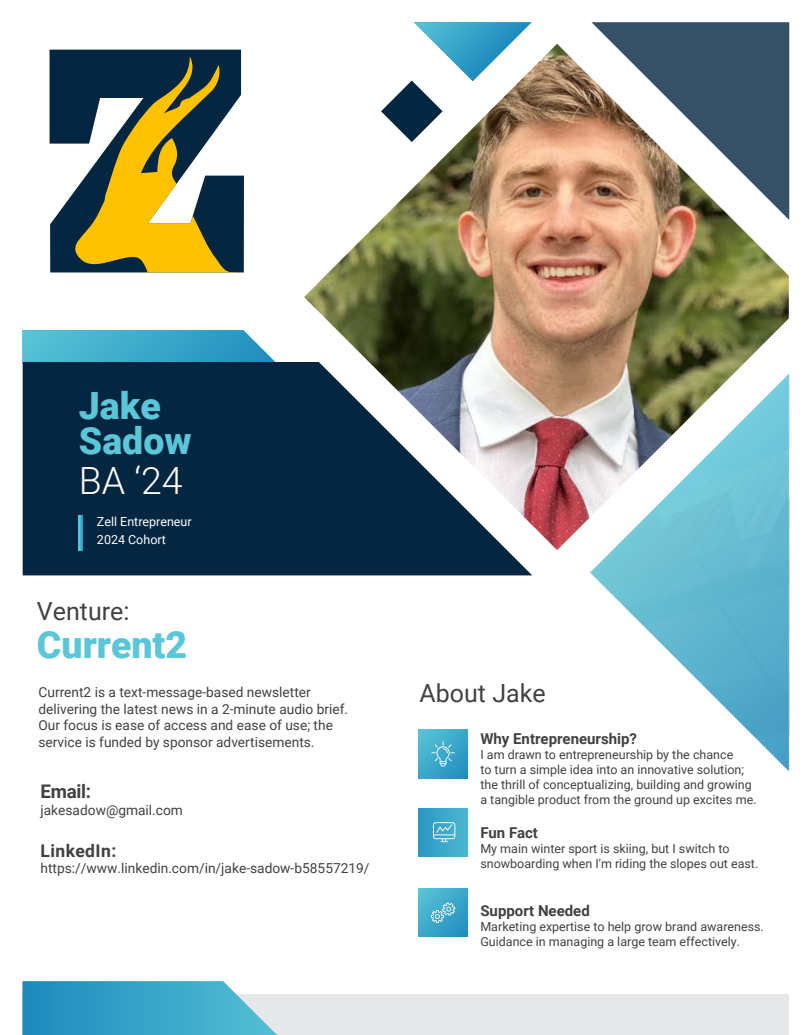
<style>
.page{position:relative;width:810px;height:1035px;background:#fff}
.page>*{position:absolute;margin:0;border:0;box-sizing:border-box;transform-origin:0 0}
.t1{font:900 37.5px/35px "Roboto";color:#5ac6d7}
.t2{font:300 37.5px "Roboto";color:#fff}
.t3{font:25px "Roboto";color:#414142}
.t4{font:700 18.75px "Roboto";letter-spacing:-.015em;color:#414142}
.t5{font:700 17.5px "Roboto";letter-spacing:.025em;color:#414142}
.t6{font:700 15px "Roboto";color:#414142}
.t7{font:13.75px/16.5px "Roboto";color:#414142}
.t8{font:12.5px/15px "Roboto";color:#414142}
.t9{font:12.5px/17.5px "Roboto";color:#fff}
</style>
<div class="page">
<svg style="left:22px;top:330px;width:254px;height:33px;background:#49afce"></svg>
<div style="left:23px;top:362px;width:509px;height:213px;background:#042641"></div>
<svg style="left:414px;top:22px;width:118px;height:22px"></svg>
<svg style="left:591px;top:22px;width:198px;height:22px;background:#435c71"></svg>
<div style="left:23px;top:995px;width:766px;height:40px;background:#e6e7e8"></div>
<svg style="left:23px;top:981px;width:254px;height:54px;background:#49aacc"></svg>
<svg style="left:419px;top:730px;width:48px;height:48px;background:#3ba8ca"></svg>
<svg style="left:431px;top:741px;width:24px;height:25px"></svg>
<div style="left:419px;top:809px;width:48px;height:48px;background:linear-gradient(to right,#2c99c4,#4bb6d0)"></div>
<svg style="left:433px;top:822px;width:22px;height:20px"></svg>
<svg style="left:419px;top:889px;width:48px;height:48px;background:#3ba8ca"></svg>
<svg style="left:431px;top:902px;width:24px;height:21px"></svg>
<svg style="left:79px;top:516px;width:4px;height:34px"></svg>
<svg style="left:50px;top:50px;width:194px;height:222px;fill:#042641"></svg>
<svg style="left:72px;top:56px;width:164px;height:217px"></svg>
<svg style="left:590px;top:550px;width:199px;height:221px"></svg>
<img style="left:304px;top:44px;width:485px;height:506px">
<h1 class="t1" style="left:79px;top:389px;width:114px">Jake<br>Sadow</h1>
<h1 class="t2" style="left:79px;top:459px;width:105px">BA ‘24</h1>
<p class="t9" style="left:97px;top:513px;width:96px">Zell Entrepreneur<br>2024 Cohort</p>
<h2 class="t3" style="left:37px;top:597px;width:94px">Venture:</h2>
<h1 class="t1" style="left:37px;top:628px;width:152px">Current2</h1>
<p class="t7" style="left:38px;top:684px;width:311px">Current2 is a text-message-based newsletter delivering the latest news in a 2-minute audio brief.<br>Our focus is ease of access and ease of use; the service is funded by sponsor advertisements.</p>
<h3 class="t4" style="left:41px;top:781px;width:52px">Email:</h3>
<p class="t7" style="left:41px;top:802px;width:144px">jakesadow@gmail.com</p>
<h3 class="t5" style="left:41px;top:840px;width:77px">LinkedIn:</h3>
<p class="t7" style="left:41px;top:860px;width:331px">https://www.linkedin.com/in/jake-sadow-b58557219/</p>
<h2 class="t3" style="left:420px;top:679px;width:128px">About Jake</h2>
<p class="t6" style="left:480px;top:730px;width:158px">Why Entrepreneurship?</p>
<p class="t8" style="left:480px;top:747px;width:278px">I am drawn to entrepreneurship by the chance<br>to turn a simple idea into an innovative solution; the thrill of conceptualizing, building and growing a tangible product from the ground up excites me.</p>
<p class="t6" style="left:480px;top:824px;width:59px">Fun Fact</p>
<p class="t8" style="left:480px;top:841px;width:279px">My main winter sport is skiing, but I switch to snowboarding when I'm riding the slopes out east.</p>
<p class="t6" style="left:480px;top:902px;width:111px">Support Needed</p>
<p class="t8" style="left:480px;top:919px;width:285px">Marketing expertise to help grow brand awareness.<br>Guidance in managing a large team effectively.</p>
</div>
